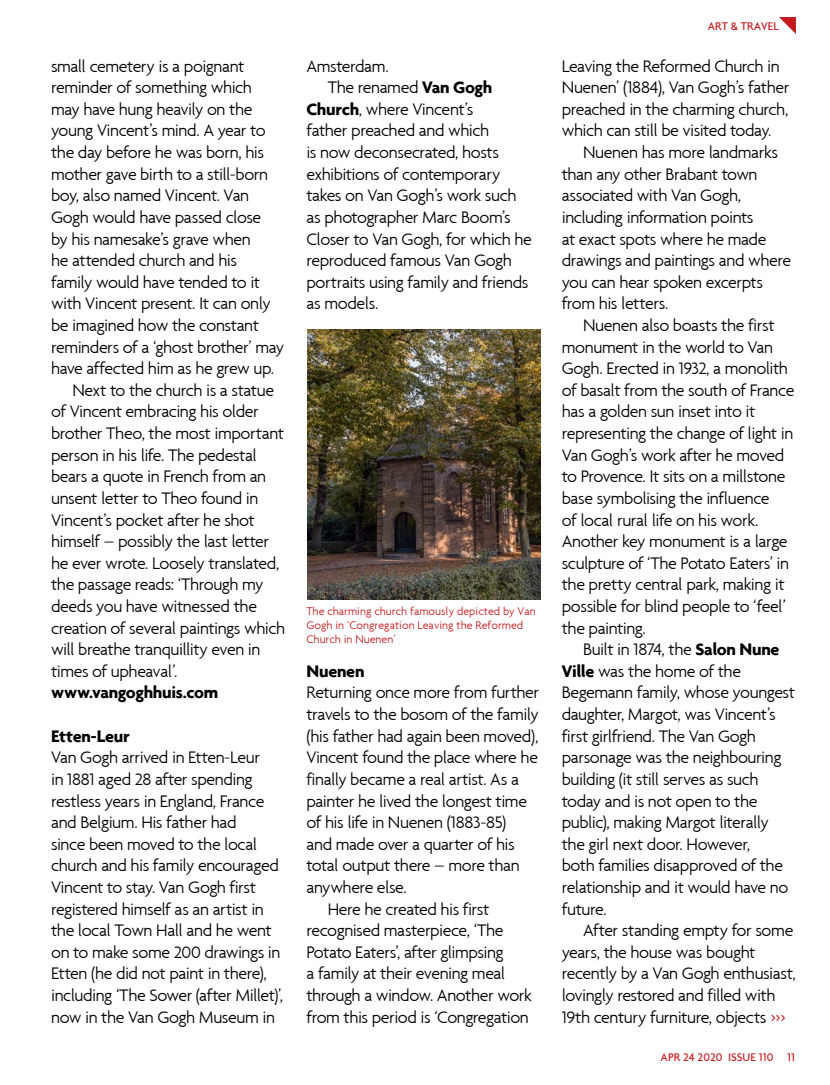
<style>
.page{position:relative;width:830px;height:1085px;background:#fff}
.page>*{position:absolute;margin:0;border:0;box-sizing:border-box;transform-origin:0 0}
.t1{font:300 18px/21.6px "Agenda";letter-spacing:-.025em;color:#000}
.t2{font:700 18px "Agenda";letter-spacing:-.015em;color:#000}
.t3{font:300 12px/14.4px "Agenda";color:#c41a1c}
.t4{font:500 12px "Agenda";color:#c41a1c}
.s1{font-weight:700}
.s2{color:#c41a1c}
</style>
<div class="page">
<svg style="left:779px;top:17px;width:16px;height:16px"></svg>
<img style="left:307px;top:329px;width:233px;height:270px">
<p class="t1" style="left:51px;top:55px;width:195px">small cemetery is a poignant</p>
<p class="t1" style="left:51px;top:76px;width:202px">reminder of something which</p>
<p class="t1" style="left:51px;top:98px;width:203px">may have hung heavily on the</p>
<p class="t1" style="left:51px;top:120px;width:216px">young Vincent’s mind. A year to</p>
<p class="t1" style="left:51px;top:141px;width:214px">the day before he was born, his</p>
<p class="t1" style="left:51px;top:163px;width:218px">mother gave birth to a still-born</p>
<p class="t1" style="left:51px;top:184px;width:200px">boy, also named Vincent. Van</p>
<p class="t1" style="left:51px;top:206px;width:212px">Gogh would have passed close</p>
<p class="t1" style="left:51px;top:228px;width:201px">by his namesake’s grave when</p>
<p class="t1" style="left:51px;top:249px;width:187px">he attended church and his</p>
<p class="t1" style="left:51px;top:271px;width:210px">family would have tended to it</p>
<p class="t1" style="left:51px;top:292px;width:221px">with Vincent present. It can only</p>
<p class="t1" style="left:51px;top:314px;width:209px">be imagined how the constant</p>
<p class="t1" style="left:51px;top:336px;width:234px">reminders of a ‘ghost brother’ may</p>
<p class="t1" style="left:51px;top:357px;width:224px">have affected him as he grew up.</p>
<p class="t1" style="left:72px;top:379px;width:203px">Next to the church is a statue</p>
<p class="t1" style="left:51px;top:400px;width:209px">of Vincent embracing his older</p>
<p class="t1" style="left:51px;top:422px;width:234px">brother Theo, the most important</p>
<p class="t1" style="left:51px;top:444px;width:207px">person in his life. The pedestal</p>
<p class="t1" style="left:51px;top:465px;width:216px">bears a quote in French from an</p>
<p class="t1" style="left:51px;top:487px;width:209px">unsent letter to Theo found in</p>
<p class="t1" style="left:51px;top:508px;width:205px">Vincent’s pocket after he shot</p>
<p class="t1" style="left:51px;top:530px;width:219px">himself – possibly the last letter</p>
<p class="t1" style="left:51px;top:552px;width:230px">he ever wrote. Loosely translated,</p>
<p class="t1" style="left:51px;top:573px;width:214px">the passage reads: ‘Through my</p>
<p class="t1" style="left:51px;top:595px;width:207px">deeds you have witnessed the</p>
<p class="t1" style="left:51px;top:616px;width:235px">creation of several paintings which</p>
<p class="t1" style="left:51px;top:638px;width:211px">will breathe tranquillity even in</p>
<p class="t1" style="left:51px;top:660px;width:128px">times of upheaval’.</p>
<p class="t2" style="left:51px;top:681px;width:169px">www.vangoghhuis.com</p>
<p class="t2" style="left:51px;top:724px;width:80px">Etten-Leur</p>
<p class="t1" style="left:51px;top:746px;width:233px">Van Gogh arrived in Etten-Leur<br>in 1881 aged 28 after spending restless years in England, France and Belgium. His father had<br>since been moved to the local church and his family encouraged<br>Vincent to stay. Van Gogh first registered himself as an artist in the local Town Hall and he went on to make some 200 drawings in<br>Etten (he did not paint in there), including ‘The Sower (after Millet)’, now in the Van Gogh Museum in</p>
<p class="t1" style="left:306px;top:55px;width:84px">Amsterdam.</p>
<p class="t1" style="left:327px;top:76px;width:166px">The renamed <span class="s1">Van Gogh</span></p>
<p class="t1" style="left:306px;top:98px;width:168px"><span class="s1">Church</span>, where Vincent’s</p>
<p class="t1" style="left:306px;top:120px;width:184px">father preached and which</p>
<p class="t1" style="left:306px;top:141px;width:194px">is now deconsecrated, hosts</p>
<p class="t1" style="left:306px;top:163px;width:195px">exhibitions of contemporary</p>
<p class="t1" style="left:306px;top:184px;width:211px">takes on Van Gogh’s work such</p>
<p class="t1" style="left:306px;top:206px;width:206px">as photographer Marc Boom’s</p>
<p class="t1" style="left:306px;top:228px;width:227px">Closer to Van Gogh, for which he</p>
<p class="t1" style="left:306px;top:249px;width:207px">reproduced famous Van Gogh</p>
<p class="t1" style="left:306px;top:271px;width:223px">portraits using family and friends</p>
<p class="t1" style="left:306px;top:292px;width:74px">as models.</p>
<p class="t3" style="left:306px;top:603px;width:231px">The charming church famously depicted by Van<br>Gogh in ‘Congregation Leaving the Reformed<br>Church in Nuenen’</p>
<p class="t2" style="left:306px;top:660px;width:59px">Nuenen</p>
<p class="t1" style="left:306px;top:681px;width:234px">Returning once more from further</p>
<p class="t1" style="left:306px;top:703px;width:234px">travels to the bosom of the family</p>
<p class="t1" style="left:306px;top:724px;width:233px">(his father had again been moved),</p>
<p class="t1" style="left:306px;top:746px;width:233px">Vincent found the place where he</p>
<p class="t1" style="left:306px;top:768px;width:214px">finally became a real artist. As a</p>
<p class="t1" style="left:306px;top:789px;width:222px">painter he lived the longest time</p>
<p class="t1" style="left:306px;top:811px;width:201px">of his life in Nuenen (1883-85)</p>
<p class="t1" style="left:306px;top:832px;width:210px">and made over a quarter of his</p>
<p class="t1" style="left:306px;top:854px;width:215px">total output there – more than</p>
<p class="t1" style="left:306px;top:876px;width:102px">anywhere else.</p>
<p class="t1" style="left:327px;top:897px;width:163px">Here he created his first</p>
<p class="t1" style="left:306px;top:919px;width:198px">recognised masterpiece, ‘The</p>
<p class="t1" style="left:306px;top:940px;width:199px">Potato Eaters’, after glimpsing</p>
<p class="t1" style="left:306px;top:962px;width:200px">a family at their evening meal</p>
<p class="t1" style="left:306px;top:984px;width:227px">through a window. Another work</p>
<p class="t1" style="left:306px;top:1005px;width:224px">from this period is ‘Congregation</p>
<p class="t4" style="left:707px;top:19px;width:73px">ART &amp; TRAVEL</p>
<p class="t1" style="left:561px;top:55px;width:219px">Leaving the Reformed Church in</p>
<p class="t1" style="left:561px;top:76px;width:229px">Nuenen’ (1884), Van Gogh’s father</p>
<p class="t1" style="left:561px;top:98px;width:228px">preached in the charming church,</p>
<p class="t1" style="left:561px;top:120px;width:211px">which can still be visited today.</p>
<p class="t1" style="left:582px;top:141px;width:197px">Nuenen has more landmarks</p>
<p class="t1" style="left:561px;top:163px;width:197px">than any other Brabant town</p>
<p class="t1" style="left:561px;top:184px;width:181px">associated with Van Gogh,</p>
<p class="t1" style="left:561px;top:206px;width:193px">including information points</p>
<p class="t1" style="left:561px;top:228px;width:206px">at exact spots where he made</p>
<p class="t1" style="left:561px;top:249px;width:231px">drawings and paintings and where</p>
<p class="t1" style="left:561px;top:271px;width:203px">you can hear spoken excerpts</p>
<p class="t1" style="left:561px;top:292px;width:108px">from his letters.</p>
<p class="t1" style="left:582px;top:314px;width:193px">Nuenen also boasts the first</p>
<p class="t1" style="left:561px;top:336px;width:213px">monument in the world to Van</p>
<p class="t1" style="left:561px;top:357px;width:228px">Gogh. Erected in 1932, a monolith</p>
<p class="t1" style="left:561px;top:379px;width:234px">of basalt from the south of France</p>
<p class="t1" style="left:561px;top:400px;width:195px">has a golden sun inset into it</p>
<p class="t1" style="left:561px;top:422px;width:233px">representing the change of light in</p>
<p class="t1" style="left:561px;top:444px;width:224px">Van Gogh’s work after he moved</p>
<p class="t1" style="left:561px;top:465px;width:225px">to Provence. It sits on a millstone</p>
<p class="t1" style="left:561px;top:487px;width:209px">base symbolising the influence</p>
<p class="t1" style="left:561px;top:508px;width:198px">of local rural life on his work.</p>
<p class="t1" style="left:561px;top:530px;width:227px">Another key monument is a large</p>
<p class="t1" style="left:561px;top:552px;width:229px">sculpture of ‘The Potato Eaters’ in</p>
<p class="t1" style="left:561px;top:573px;width:224px">the pretty central park, making it</p>
<p class="t1" style="left:561px;top:595px;width:226px">possible for blind people to ‘feel’</p>
<p class="t1" style="left:561px;top:616px;width:85px">the painting.</p>
<p class="t1" style="left:582px;top:638px;width:198px">Built in 1874, the <span class="s1">Salon Nune</span></p>
<p class="t1" style="left:561px;top:660px;width:181px"><span class="s1">Ville</span> was the home of the</p>
<p class="t1" style="left:561px;top:681px;width:235px">Begemann family, whose youngest</p>
<p class="t1" style="left:561px;top:703px;width:215px">daughter, Margot, was Vincent’s</p>
<p class="t1" style="left:561px;top:724px;width:196px">first girlfriend. The Van Gogh</p>
<p class="t1" style="left:561px;top:746px;width:221px">parsonage was the neighbouring</p>
<p class="t1" style="left:561px;top:768px;width:198px">building (it still serves as such</p>
<p class="t1" style="left:561px;top:789px;width:197px">today and is not open to the</p>
<p class="t1" style="left:561px;top:811px;width:208px">public), making Margot literally</p>
<p class="t1" style="left:561px;top:832px;width:190px">the girl next door. However,</p>
<p class="t1" style="left:561px;top:854px;width:223px">both families disapproved of the</p>
<p class="t1" style="left:561px;top:876px;width:228px">relationship and it would have no</p>
<p class="t1" style="left:561px;top:897px;width:46px">future.</p>
<p class="t1" style="left:582px;top:919px;width:212px">After standing empty for some</p>
<p class="t1" style="left:561px;top:940px;width:195px">years, the house was bought</p>
<p class="t1" style="left:561px;top:962px;width:235px">recently by a Van Gogh enthusiast,</p>
<p class="t1" style="left:561px;top:984px;width:215px">lovingly restored and filled with</p>
<p class="t1" style="left:561px;top:1005px;width:226px">19th century furniture, objects <span class="s2">&gt;&gt;&gt;</span></p>
<p class="t4" style="left:660px;top:1049px;width:136px">APR 24 2020 ISSUE 110 11</p>
</div>
